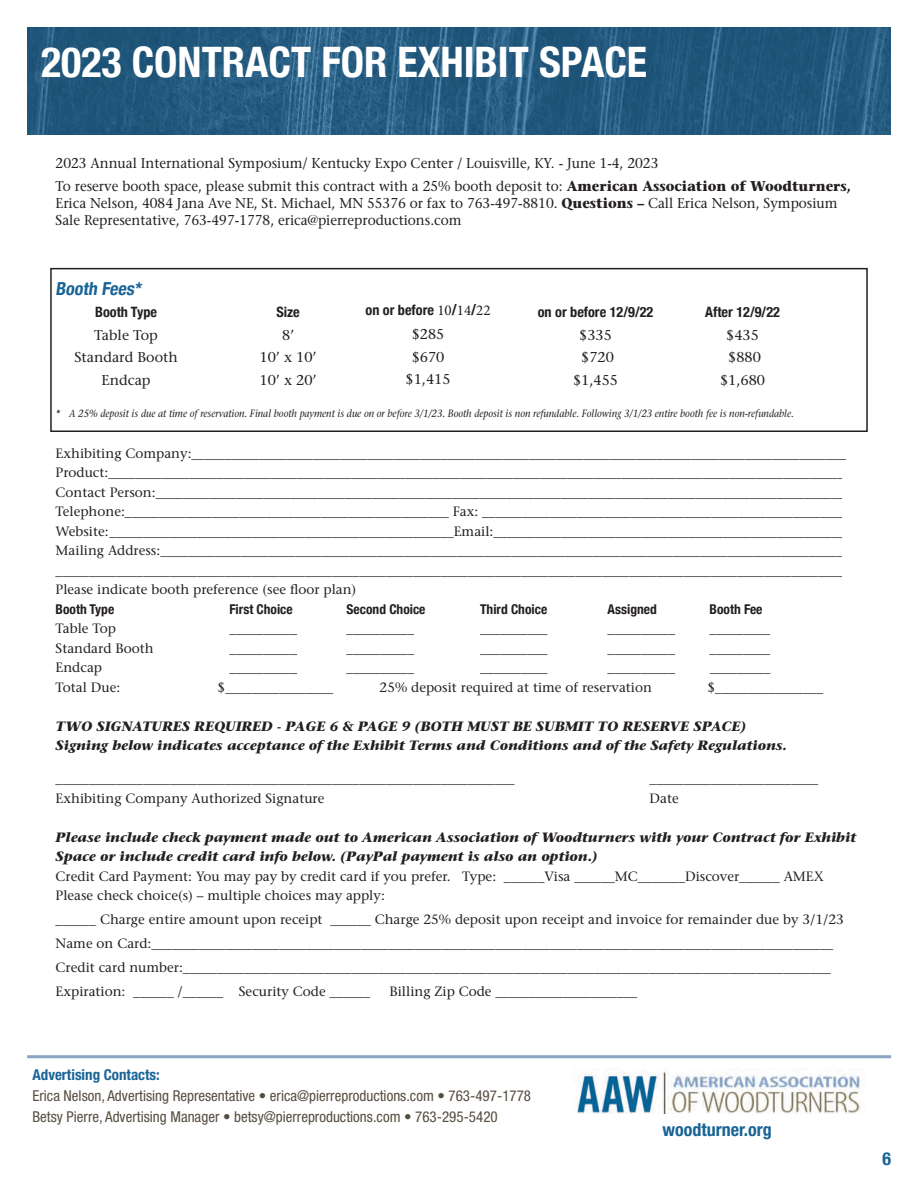
<style>
.page{position:relative;width:918px;height:1188px;background:#fff}
.page>*{position:absolute;margin:0;border:0;box-sizing:border-box;transform-origin:0 0}
.t1{font:700 condensed 42px "Helvetica Neue";color:#fff}
.t2{font:700 condensed 18px "Helvetica Neue";color:#196496}
.t3{font:700 condensed 18px "Helvetica Neue";color:#196496}
.t4{font:condensed 15px/21px "Helvetica Neue";color:#554d3f}
.t5{font:700 condensed 15px "Helvetica Neue";color:#196496}
.t6{font:14.25px/22.5px "Stone Serif";color:#231f20;scale:.95 1}
.t7{font:14.25px "Stone Serif";color:#231f20}
.t8{font:700 condensed 14.25px "Helvetica Neue";color:#231f20}
.t9{font:13.5px/19.5px "Stone Serif";color:#231f20}
.t10{font:italic 700 13.5px/19.5px "Stone Serif";color:#231f20}
.t11{font:700 condensed 13.5px "Helvetica Neue";color:#231f20}
.t12{font:italic 10.5px "Stone Serif";color:#231f20;scale:.9 1}
.s1{font-weight:700}
</style>
<div class="page">
<img style="left:27px;top:27px;width:864px;height:108px">
<div style="left:50px;top:268px;width:818px;height:164px;border:2px solid #231f20"></div>
<img style="left:577px;top:1068px;width:288px;height:46px">
<hr style="left:27px;top:1055px;width:864px;height:3px;background:#89a3c3">
<h1 class="t1" style="left:41px;top:27px;width:608px">2023 CONTRACT FOR EXHIBIT SPACE</h1>
<p class="t6" style="left:56px;top:152px;width:839px">2023 Annual International Symposium/ Kentucky Expo Center / Louisville, KY. - June 1-4, 2023<br>To reserve booth space, please submit this contract with a 25% booth deposit to: <span class="s1">American Association of Woodturners,</span></p>
<p class="t6" style="left:56px;top:194px;width:825px;line-height:17.1px">Erica Nelson, 4084 Jana Ave NE, St. Michael, MN 55376 or fax to 763-497-8810. <span class="s1">Questions –</span> Call Erica Nelson, Symposium<br>Sale Representative, 763-497-1778, erica@pierreproductions.com</p>
<h2 class="t3" style="left:56px;top:274px;width:91px">Booth Fees*</h2>
<p class="t8" style="left:95px;top:301px;width:63px">Booth Type</p>
<p class="t8" style="left:276px;top:301px;width:25px">Size</p>
<p class="t8" style="left:538px;top:301px;width:117px">on or before 12/9/22</p>
<p class="t8" style="left:705px;top:301px;width:76px">After 12/9/22</p>
<p class="t7" style="left:94px;top:326px;width:65px">Table Top</p>
<p class="t7" style="left:282px;top:326px;width:14px">8’</p>
<p class="t7" style="left:579px;top:326px;width:34px">$335</p>
<p class="t7" style="left:726px;top:326px;width:34px">$435</p>
<p class="t7" style="left:74px;top:349px;width:105px">Standard Booth</p>
<p class="t7" style="left:260px;top:349px;width:58px">10’ x 10’</p>
<p class="t7" style="left:581px;top:349px;width:34px">$720</p>
<p class="t7" style="left:728px;top:349px;width:34px">$880</p>
<p class="t7" style="left:102px;top:371px;width:50px">Endcap</p>
<p class="t7" style="left:260px;top:371px;width:58px">10’ x 20’</p>
<p class="t7" style="left:573px;top:371px;width:46px">$1,455</p>
<p class="t7" style="left:720px;top:371px;width:46px">$1,680</p>
<p class="t12" style="left:56px;top:407px;width:822px">* A 25% deposit is due at time of reservation. Final booth payment is due on or before 3/1/23. Booth deposit is non refundable. Following 3/1/23 entire booth fee is non-refundable.</p>
<p class="t9" style="left:56px;top:443px;width:793px">Exhibiting Company:_________________________________________________________________________________________________ Product:_____________________________________________________________________________________________________________ Contact Person:______________________________________________________________________________________________________ Telephone:________________________________________________ Fax: ______________________________________________________ Website:___________________________________________________Email:____________________________________________________ Mailing Address:_____________________________________________________________________________________________________ _____________________________________________________________________________________________________________________ Please indicate booth preference (see floor plan)</p>
<p class="t11" style="left:56px;top:598px;width:60px">Booth Type</p>
<p class="t11" style="left:230px;top:598px;width:65px">First Choice</p>
<p class="t11" style="left:347px;top:598px;width:80px">Second Choice</p>
<p class="t11" style="left:480px;top:598px;width:69px">Third Choice</p>
<p class="t11" style="left:608px;top:598px;width:51px">Assigned</p>
<p class="t11" style="left:710px;top:598px;width:54px">Booth Fee</p>
<p class="t9" style="left:56px;top:619px;width:62px">Table Top</p>
<p class="t9" style="left:230px;top:619px;width:69px">__________</p>
<p class="t9" style="left:347px;top:619px;width:69px">__________</p>
<p class="t9" style="left:480px;top:619px;width:69px">__________</p>
<p class="t9" style="left:608px;top:619px;width:69px">__________</p>
<p class="t9" style="left:710px;top:619px;width:62px">_________</p>
<p class="t9" style="left:56px;top:638px;width:99px">Standard Booth</p>
<p class="t9" style="left:230px;top:638px;width:69px">__________</p>
<p class="t9" style="left:347px;top:638px;width:69px">__________</p>
<p class="t9" style="left:480px;top:638px;width:69px">__________</p>
<p class="t9" style="left:608px;top:638px;width:69px">__________</p>
<p class="t9" style="left:710px;top:638px;width:62px">_________</p>
<p class="t9" style="left:56px;top:658px;width:48px">Endcap</p>
<p class="t9" style="left:230px;top:658px;width:69px">__________</p>
<p class="t9" style="left:347px;top:658px;width:69px">__________</p>
<p class="t9" style="left:480px;top:658px;width:69px">__________</p>
<p class="t9" style="left:608px;top:658px;width:69px">__________</p>
<p class="t9" style="left:710px;top:658px;width:62px">_________</p>
<p class="t9" style="left:56px;top:677px;width:66px">Total Due:</p>
<p class="t9" style="left:218px;top:677px;width:117px">$________________</p>
<p class="t9" style="left:380px;top:677px;width:274px">25% deposit required at time of reservation</p>
<p class="t9" style="left:708px;top:677px;width:117px">$________________</p>
<p class="t10" style="left:56px;top:716px;width:733px">TWO SIGNATURES REQUIRED - PAGE 6 &amp; PAGE 9 (BOTH MUST BE SUBMIT TO RESERVE SPACE)<br>Signing below indicates acceptance of the Exhibit Terms and Conditions and of the Safety Regulations.</p>
<p class="t9" style="left:56px;top:769px;width:460px">____________________________________________________________________</p>
<p class="t9" style="left:650px;top:769px;width:170px">_________________________</p>
<p class="t9" style="left:56px;top:788px;width:270px">Exhibiting Company Authorized Signature</p>
<p class="t9" style="left:650px;top:788px;width:31px">Date</p>
<p class="t10" style="left:56px;top:827px;width:802px">Please include check payment made out to American Association of Woodturners with your Contract for Exhibit<br>Space or include credit card info below. (PayPal payment is also an option.)</p>
<p class="t9" style="left:56px;top:866px;width:770px">Credit Card Payment: You may pay by credit card if you prefer. Type: ______Visa ______MC_______Discover______ AMEX<br>Please check choice(s) – multiple choices may apply:</p>
<p class="t9" style="left:56px;top:907px;width:790px;line-height:24px">______ Charge entire amount upon receipt ______ Charge 25% deposit upon receipt and invoice for remainder due by 3/1/23<br>Name on Card:_____________________________________________________________________________________________________ Credit card number:________________________________________________________________________________________________ Expiration: ______ /______ Security Code ______</p>
<p class="t9" style="left:389px;top:982px;width:249px">Billing Zip Code _____________________</p>
<p class="t5" style="left:33px;top:1065px;width:129px">Advertising Contacts:</p>
<p class="t4" style="left:33px;top:1085px;width:500px">Erica Nelson, Advertising Representative • erica@pierreproductions.com • 763-497-1778<br>Betsy Pierre, Advertising Manager • betsy@pierreproductions.com • 763-295-5420</p>
<h2 class="t2" style="left:663px;top:1119px;width:111px">woodturner.org</h2>
<h2 class="t3" style="left:882px;top:1143px;width:10px">6</h2>
</div>
